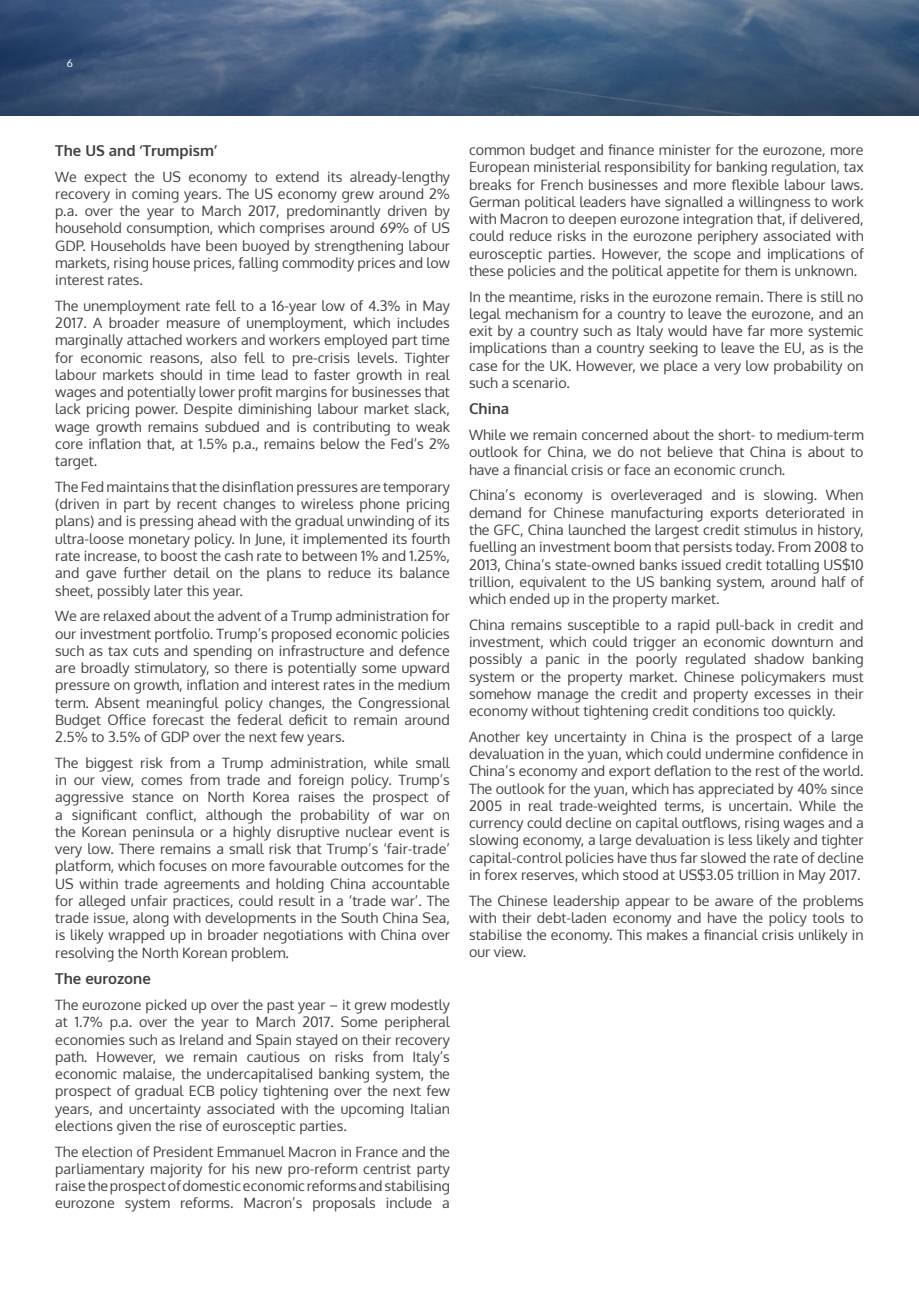
<style>
.page{position:relative;width:919px;height:1289px;background:#fff}
.page>*{position:absolute;margin:0;border:0;box-sizing:border-box;transform-origin:0 0}
.Subheadings{font:700 15px "Oxygen";color:#414042}
.t1{font:14.25px/17.2px "Oxygen";color:#414042;text-align:justify}
.t2{font:10.5px "Oxygen";color:#fff}
</style>
<div class="page">
<img style="left:0;top:0;width:918px;height:115px">
<p class="t2" style="left:67px;top:56px;width:8px">6</p>
<p class="Subheadings" style="left:55px;top:141px;width:163px">The US and ‘Trumpism’</p>
<p class="t1" style="left:55px;top:168px;width:396px">We expect the US economy to extend its already-lengthy recovery in coming years. The US economy grew around 2% p.a. over the year to March 2017, predominantly driven by household consumption, which comprises around 69% of US GDP. Households have been buoyed by strengthening labour markets, rising house prices, falling commodity prices and low interest rates.</p>
<p class="t1" style="left:55px;top:297px;width:396px">The unemployment rate fell to a 16-year low of 4.3% in May 2017. A broader measure of unemployment, which includes marginally attached workers and workers employed part time for economic reasons, also fell to pre-crisis levels. Tighter labour markets should in time lead to faster growth in real wages and potentially lower profit margins for businesses that lack pricing power. Despite diminishing labour market slack, wage growth remains subdued and is contributing to weak core inflation that, at 1.5% p.a., remains below the Fed’s 2% target.</p>
<p class="t1" style="left:55px;top:478px;width:396px">The Fed maintains that the disinflation pressures are temporary (driven in part by recent changes to wireless phone pricing plans) and is pressing ahead with the gradual unwinding of its ultra-loose monetary policy. In June, it implemented its fourth rate increase, to boost the cash rate to between 1% and 1.25%, and gave further detail on the plans to reduce its balance sheet, possibly later this year.</p>
<p class="t1" style="left:55px;top:607px;width:396px">We are relaxed about the advent of a Trump administration for our investment portfolio. Trump’s proposed economic policies such as tax cuts and spending on infrastructure and defence are broadly stimulatory, so there is potentially some upward pressure on growth, inflation and interest rates in the medium term. Absent meaningful policy changes, the Congressional Budget Office forecast the federal deficit to remain around 2.5% to 3.5% of GDP over the next few years.</p>
<p class="t1" style="left:55px;top:754px;width:396px">The biggest risk from a Trump administration, while small in our view, comes from trade and foreign policy. Trump’s aggressive stance on North Korea raises the prospect of a significant conflict, although the probability of war on the Korean peninsula or a highly disruptive nuclear event is very low. There remains a small risk that Trump’s ‘fair-trade’ platform, which focuses on more favourable outcomes for the US within trade agreements and holding China accountable for alleged unfair practices, could result in a ‘trade war’. The trade issue, along with developments in the South China Sea, is likely wrapped up in broader negotiations with China over resolving the North Korean problem.</p>
<p class="Subheadings" style="left:55px;top:969px;width:97px">The eurozone</p>
<p class="t1" style="left:55px;top:996px;width:396px">The eurozone picked up over the past year – it grew modestly at 1.7% p.a. over the year to March 2017. Some peripheral economies such as Ireland and Spain stayed on their recovery path. However, we remain cautious on risks from Italy’s economic malaise, the undercapitalised banking system, the prospect of gradual ECB policy tightening over the next few years, and uncertainty associated with the upcoming Italian elections given the rise of eurosceptic parties.</p>
<p class="t1" style="left:55px;top:1142px;width:396px">The election of President Emmanuel Macron in France and the parliamentary majority for his new pro-reform centrist party raise the prospect of domestic economic reforms and stabilising eurozone system reforms. Macron’s proposals include a</p>
<p class="t1" style="left:469px;top:141px;width:396px">common budget and finance minister for the eurozone, more European ministerial responsibility for banking regulation, tax breaks for French businesses and more flexible labour laws.<br>German political leaders have signalled a willingness to work with Macron to deepen eurozone integration that, if delivered, could reduce risks in the eurozone periphery associated with eurosceptic parties. However, the scope and implications of these policies and the political appetite for them is unknown.</p>
<p class="t1" style="left:469px;top:288px;width:396px">In the meantime, risks in the eurozone remain. There is still no legal mechanism for a country to leave the eurozone, and an exit by a country such as Italy would have far more systemic implications than a country seeking to leave the EU, as is the case for the UK. However, we place a very low probability on such a scenario.</p>
<p class="Subheadings" style="left:469px;top:399px;width:42px">China</p>
<p class="t1" style="left:469px;top:426px;width:396px">While we remain concerned about the short- to medium-term outlook for China, we do not believe that China is about to have a financial crisis or face an economic crunch.</p>
<p class="t1" style="left:469px;top:487px;width:396px">China’s economy is overleveraged and is slowing. When demand for Chinese manufacturing exports deteriorated in the GFC, China launched the largest credit stimulus in history, fuelling an investment boom that persists today. From 2008 to 2013, China’s state-owned banks issued credit totalling US$10 trillion, equivalent to the US banking system, around half of which ended up in the property market.</p>
<p class="t1" style="left:469px;top:616px;width:396px">China remains susceptible to a rapid pull-back in credit and investment, which could trigger an economic downturn and possibly a panic in the poorly regulated shadow banking system or the property market. Chinese policymakers must somehow manage the credit and property excesses in their economy without tightening credit conditions too quickly.</p>
<p class="t1" style="left:469px;top:728px;width:396px">Another key uncertainty in China is the prospect of a large devaluation in the yuan, which could undermine confidence in China’s economy and export deflation to the rest of the world.<br>The outlook for the yuan, which has appreciated by 40% since 2005 in real trade-weighted terms, is uncertain. While the currency could decline on capital outflows, rising wages and a slowing economy, a large devaluation is less likely and tighter capital-control policies have thus far slowed the rate of decline in forex reserves, which stood at US$3.05 trillion in May 2017.</p>
<p class="t1" style="left:469px;top:892px;width:396px">The Chinese leadership appear to be aware of the problems with their debt-laden economy and have the policy tools to stabilise the economy. This makes a financial crisis unlikely in our view.</p>
</div>
